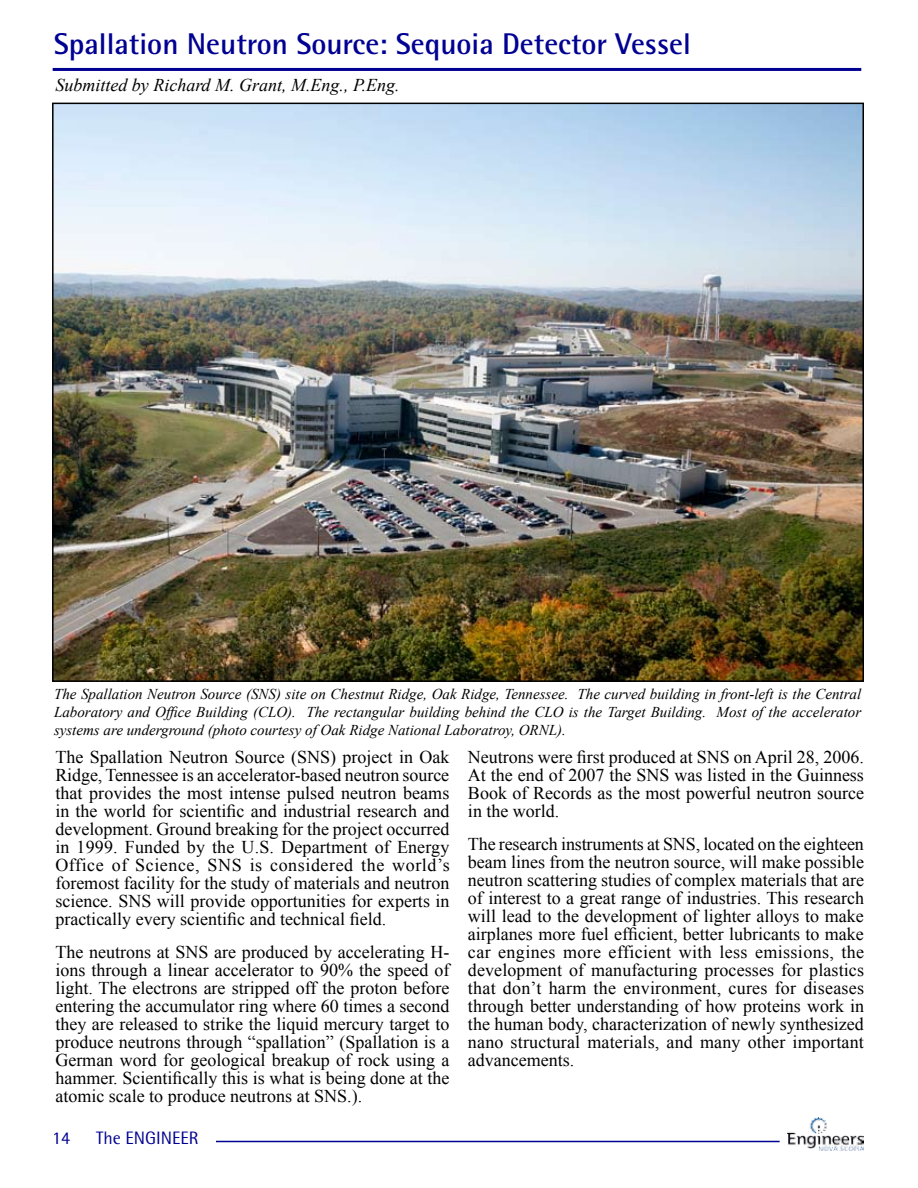
<style>
.page{position:relative;width:918px;height:1188px;background:#fff}
.page>*{position:absolute;margin:0;border:0;box-sizing:border-box;transform-origin:0 0}
.t1{font:700 30px "Rotis Semi Sans";color:#000093}
.t2{font:18px/18px "Times New Roman";color:#000;text-align:justify}
.t3{font:italic 18px "Times New Roman";color:#000}
.t4{font:18px "Rotis Semi Sans";color:#000093}
.t5{font:italic 15px/18px "Times New Roman";color:#000;text-align:justify}
.s1{font-style:inherit}
</style>
<div class="page">
<hr style="left:216px;top:1141px;width:564px;height:1px;background:#000093">
<img style="left:787px;top:1117px;width:77px;height:34px">
<hr style="left:53px;top:68px;width:808px;height:3px;background:#000093">
<img style="left:55px;top:106px;width:806px;height:573px">
<h1 class="t1" style="left:54px;top:25px;width:639px">Spallation Neutron Source: Sequoia Detector Vessel</h1>
<p class="t3" style="left:55px;top:72px;width:346px">Submitted by Richard M. Grant, M.Eng., P.Eng.</p>
<p class="t5" style="left:54px;top:685px;width:809px">The Spallation Neutron Source (SNS) site on Chestnut Ridge, Oak Ridge, Tennessee. The curved building in front-left is the Central Laboratory and Office Building (CLO). The rectangular building behind the CLO is the Target Building. Most of the accelerator systems are undergroun<span class="s1">d</span> (photo courtesy of Oak Ridge National Laboratroy, ORNL).</p>
<p class="t2" style="left:55px;top:748px;width:396px">The Spallation Neutron Source (SNS) project in Oak Ridge, Tennessee is an accelerator-based neutron source that provides the most intense pulsed neutron beams in the world for scientific and industrial research and development. Ground breaking for the project occurred in 1999. Funded by the U.S. Department of Energy Office of Science, SNS is considered the world’s foremost facility for the study of materials and neutron science. SNS will provide opportunities for experts in practically every scientific and technical field.</p>
<p class="t2" style="left:55px;top:943px;width:396px">The neutrons at SNS are produced by accelerating H&shy;ions through a linear accelerator to 90% the speed of light. The electrons are stripped off the proton before entering the accumulator ring where 60 times a second they are released to strike the liquid mercury target to produce neutrons through “spallation” (Spallation is a German word for geological breakup of rock using a hammer. Scientifically this is what is being done at the atomic scale to produce neutrons at SNS.).</p>
<p class="t2" style="left:468px;top:748px;width:398px">Neutrons were first produced at SNS on April 28, 2006.<br>At the end of 2007 the SNS was listed in the Guinness Book of Records as the most powerful neutron source in the world.</p>
<p class="t2" style="left:468px;top:835px;width:398px">The research instruments at SNS, located on the eighteen beam lines from the neutron source, will make possible neutron scattering studies of complex materials that are of interest to a great range of industries. This research will lead to the development of lighter alloys to make airplanes more fuel efficient, better lubricants to make car engines more efficient with less emissions, the development of manufacturing processes for plastics that don’t harm the environment, cures for diseases through better understanding of how proteins work in the human body, characterization of newly synthesized nano structural materials, and many other important advancements.</p>
<p class="t4" style="left:52px;top:1128px;width:20px">14</p>
<p class="t4" style="left:96px;top:1128px;width:104px">The ENGINEER</p>
</div>
